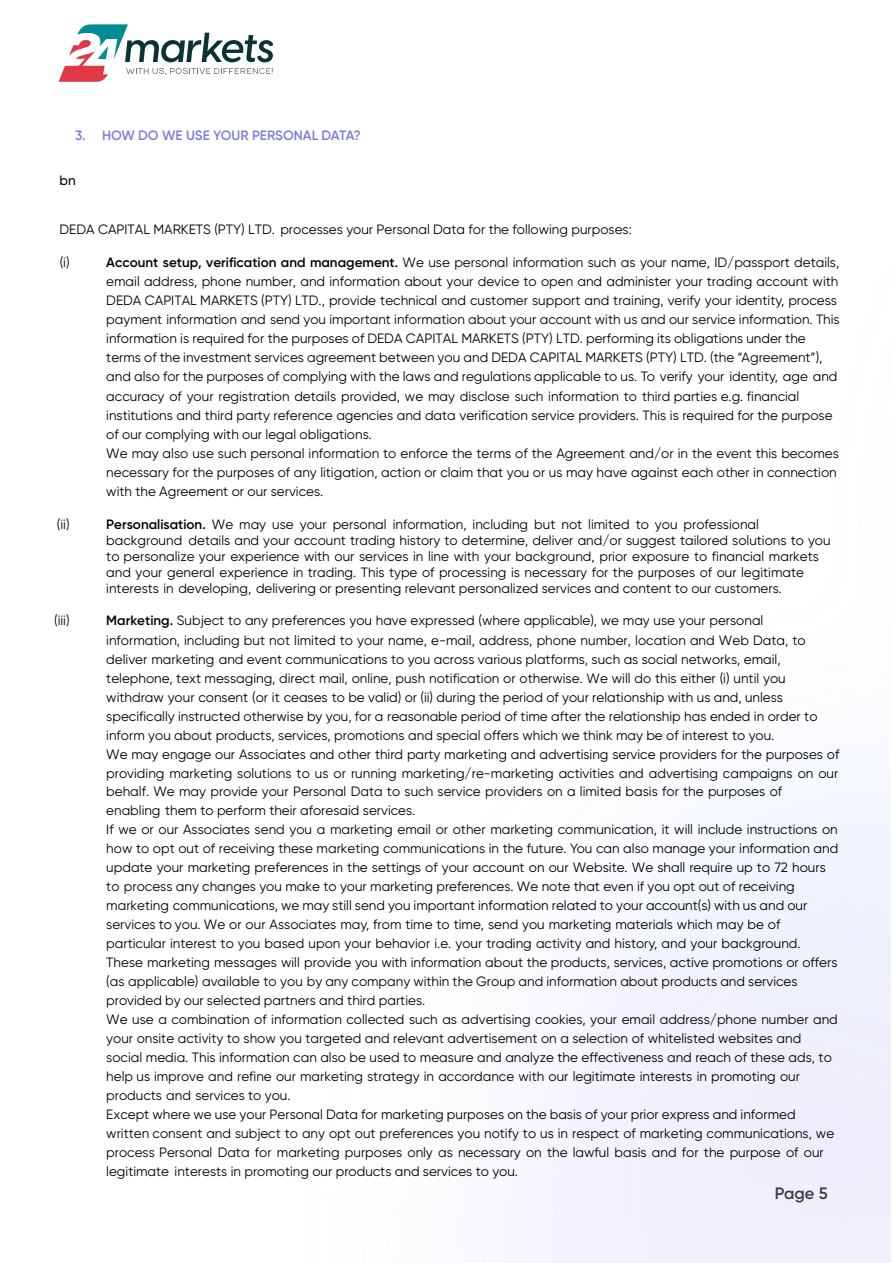
<style>
.page{position:relative;width:893px;height:1263px;background:#fff}
.page>*{position:absolute;margin:0;border:0;box-sizing:border-box;transform-origin:0 0}
.t1{font:600 16.5px "Gilroy";color:#3e3e3f}
.bg-text{font:13.5px/19px "Gilroy";color:#000}
.t2{font:600 13.5px "Gilroy";color:#7e7bdf}
.bg-text-2{font:500 13.5px "Gilroy";color:#000}
.s1{font-weight:600}
</style>
<div class="page">
<svg style="left:59px;top:24px;width:214px;height:58px"></svg>
<p class="t2" style="left:75px;top:127px;width:12px">3.</p>
<p class="t2" style="left:102px;top:127px;width:260px">HOW DO WE USE YOUR PERSONAL DATA?</p>
<p class="bg-text-2" style="left:60px;top:172px;width:18px">bn</p>
<p class="bg-text" style="left:60px;top:220px;width:574px">DEDA CAPITAL MARKETS (PTY) LTD. processes your Personal Data for the following purposes:</p>
<p class="bg-text" style="left:106px;top:252px;width:734px"><span class="s1">Account setup, verification and management.</span> We use personal information such as your name ID, /passport details,</p>
<p class="bg-text" style="left:60px;top:252px;width:11px">)i(</p>
<p class="bg-text" style="left:57px;top:514px;width:14px">)i i(</p>
<p class="bg-text" style="left:54px;top:611px;width:17px">(iii)</p>
<p class="bg-text" style="left:106px;top:271px;width:735px">email address, phone number, and information about your device to open and administer your trading account with DEDA CAPITAL MARKETS (PTY) LTD., provide technical and customer support and training, verify your identity, process payment information and send you important information about your account with us and our service information. This information is required for the purposes of DEDA CAPITAL MARKETS (PTY) LTD. performing its obligations under the terms of the investment services agreement between you and DEDA CAPITAL MARKETS (PTY) LTD (. the “Agreement ,(“ and also for the purposes of complying with the laws and regulations applicable to us. To verify your identity, age and accuracy of your registration details provided, we may disclose such information to third parties g.e . financial institutions and third party reference agencies and data verification service providers. This is required for the purpose of our complying with our legal obligations.<br>We may also use such personal information to enforce the terms of the Agreement and/or in the event this becomes necessary for the purposes of any litigation, action or claim that you or us may have against each other in connection with the Agreement or our services.</p>
<p class="bg-text" style="left:106px;top:514px;width:654px"><span class="s1">Personalisation.</span> We may use your personal information, including but not limited to you professional</p>
<p class="bg-text" style="left:189px;top:530px;width:644px">details and your account trading history to determine, deliver and/or suggest tailored solutions to you</p>
<p class="bg-text" style="left:106px;top:532px;width:714px;line-height:16.2px">background<br>to personalize your experience with our services in line with your background, prior exposure to financial markets and your general experience in trading. This type of processing is necessary for the purposes of our legitimate interests in developing, delivering or presenting relevant personalized services and content to our customers.</p>
<p class="bg-text" style="left:106px;top:611px;width:659px"><span class="s1">Marketing.</span> Subject to any preferences you have expressed (where applicable ,) we may use your personal</p>
<p class="bg-text" style="left:106px;top:630px;width:735px">information, including but not limited to your name -e, mail, address, phone number, location and Web Data, to deliver marketing and event communications to you across various platforms, such as social networks, email, telephone, text messaging, direct mail, online, push notification or otherwise. We will do this either ) i( until you withdraw your consent (or it ceases to be valid) or (ii) during the period of your relationship with us and, unless specifically instructed otherwise by you, for a reasonable period of time after the relationship has ended in order to inform you about products, services, promotions and special offers which we think may be of interest to you.<br>We may engage our Associates and other third party marketing and advertising service providers for the purposes of providing marketing solutions to us or running marketing/re-marketing activities and advertising campaigns on our behalf. We may provide your Personal Data to such service providers on a limited basis for the purposes of enabling them to perform their aforesaid services.<br>If we or our Associates send you a marketing email or other marketing communication it, will include instructions on how to opt out of receiving these marketing communications in the future. You can also manage your information and update your marketing preferences in the settings of your account on our Website. We shall require up to 72 hours to process any changes you make to your marketing preferences. We note that even if you opt out of receiving marketing communications, we may still send you important information related to your account s( ) with us and our services to you. We or our Associates may, from time to time, send you marketing materials which may be of particular interest to you based upon your behavior .e. i your trading activity and history, and your background.<br>These marketing messages will provide you with information about the products, services, active promotions or offers (as applicable) available to you by any company within the Group and information about products and services provided by our selected partners and third parties.<br>We use a combination of information collected such as advertising cookies, your email address/phone number and your onsite activity to show you targeted and relevant advertisement on a selection of whitelisted websites and social media. This information can also be used to measure and analyze the effectiveness and reach of these ads, to help us improve and refine our marketing strategy in accordance with our legitimate interests in promoting our products and services to you.<br>Except where we use your Personal Data for marketing purposes on the basis of your prior express and informed written consent and subject to any opt out preferences you notify to us in respect of marketing communications, we process Personal Data for marketing purposes only as necessary on the lawful basis and for the purpose of our legitimate interests in promoting our products and services to you.</p>
<p class="t1" style="left:775px;top:1183px;width:54px">Page 5</p>
</div>
